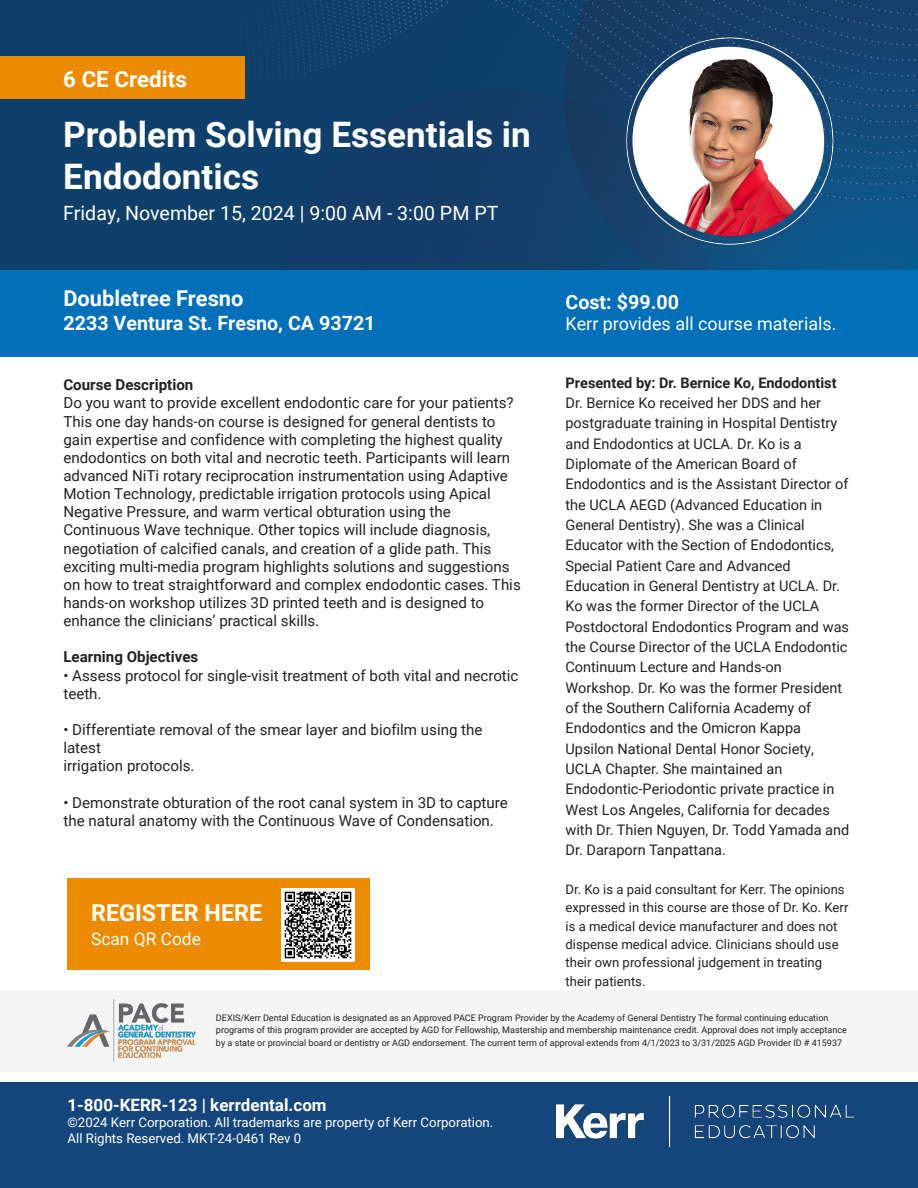
<style>
.page{position:relative;width:918px;height:1188px;background:#fff}
.page>*{position:absolute;margin:0;border:0;box-sizing:border-box;transform-origin:0 0}
.t1{font:700 35.1px/42.2px "Roboto";color:#fff}
.t2{font:700 23.4px "Roboto";color:#fff}
.t3{font:700 22.35px "Roboto";color:#fff}
.t4{font:700 21.75px "Roboto";color:#fff}
.t5{font:700 19.65px "Roboto";color:#fff}
.t6{font:19.65px "Roboto";color:#fff}
.t7{font:18px "Roboto";color:#fff}
.t8{font:17.4px "Roboto";color:#fff}
.t9{font:700 16.95px "Roboto";color:#fff}
.t10{font:15.15px/18.1px "Roboto";color:#222}
.t11{font:700 15.15px "Roboto";color:#222}
.t12{font:14.55px/20.4px "Roboto";color:#222}
.t13{font:700 14.55px "Roboto";color:#222}
.t14{font:13.2px/15.9px "Roboto";color:#fff}
.t15{font:13.05px/18.3px "Roboto";color:#222}
.t16{font:9px/12.6px "Roboto";color:#222}
</style>
<div class="page">
<img style="left:0;top:0;width:918px;height:270px">
<div style="left:0;top:57px;width:245px;height:42px;background:#ed8b00"></div>
<div style="left:0;top:1082px;width:918px;height:106px;background:#14467c"></div>
<img style="left:556px;top:1097px;width:297px;height:50px">
<div style="left:0;top:990px;width:918px;height:81px;background:#f5f5f5"></div>
<img style="left:68px;top:1000px;width:128px;height:62px">
<div style="left:0;top:270px;width:918px;height:87px;background:#0170b9"></div>
<div style="left:68px;top:878px;width:302px;height:91px;background:#ed8b00"></div>
<img style="left:623px;top:35px;width:213px;height:213px">
<img style="left:282px;top:888px;width:73px;height:73px">
<h3 class="t3" style="left:63px;top:63px;width:125px">6 CE Credits</h3>
<h1 class="t1" style="left:63px;top:112px;width:469px">Problem Solving Essentials in<br>Endodontics</h1>
<p class="t6" style="left:63px;top:199px;width:437px">Friday, November 15, 2024 | 9:00 AM - 3:00 PM PT</p>
<h3 class="t4" style="left:63px;top:283px;width:182px">Doubletree Fresno</h3>
<p class="t5" style="left:63px;top:309px;width:314px">2233 Ventura St. Fresno, CA 93721</p>
<p class="t11" style="left:63px;top:374px;width:131px">Course Description</p>
<p class="t10" style="left:63px;top:393px;width:459px">Do you want to provide excellent endodontic care for your patients?<br>This one day hands-on course is designed for general dentists to gain expertise and confidence with completing the highest quality endodontics on both vital and necrotic teeth. Participants will learn advanced NiTi rotary reciprocation instrumentation using Adaptive Motion Technology, predictable irrigation protocols using Apical Negative Pressure, and warm vertical obturation using the Continuous Wave technique. Other topics will include diagnosis, negotiation of calcified canals, and creation of a glide path. This exciting multi-media program highlights solutions and suggestions on how to treat straightforward and complex endodontic cases. This hands-on workshop utilizes 3D printed teeth and is designed to enhance the clinicians’ practical skills.</p>
<p class="t11" style="left:63px;top:646px;width:136px">Learning Objectives</p>
<p class="t10" style="left:63px;top:666px;width:457px">• Assess protocol for single-visit treatment of both vital and necrotic teeth.</p>
<p class="t10" style="left:63px;top:720px;width:421px">• Differentiate removal of the smear layer and biofilm using the latest<br>irrigation protocols.</p>
<p class="t10" style="left:63px;top:792px;width:446px">• Demonstrate obturation of the root canal system in 3D to capture the natural anatomy with the Continuous Wave of Condensation.</p>
<h2 class="t2" style="left:91px;top:897px;width:173px">REGISTER HERE</h2>
<p class="t8" style="left:91px;top:927px;width:111px">Scan QR Code</p>
<p class="t5" style="left:566px;top:288px;width:115px">Cost: $99.00</p>
<p class="t7" style="left:566px;top:311px;width:272px">Kerr provides all course materials.</p>
<p class="t13" style="left:566px;top:372px;width:273px">Presented by: Dr. Bernice Ko, Endodontist</p>
<p class="t12" style="left:566px;top:392px;width:285px">Dr. Bernice Ko received her DDS and her postgraduate training in Hospital Dentistry and Endodontics at UCLA. Dr. Ko is a Diplomate of the American Board of Endodontics and is the Assistant Director of the UCLA AEGD (Advanced Education in General Dentistry). She was a Clinical Educator with the Section of Endodontics, Special Patient Care and Advanced Education in General Dentistry at UCLA. Dr.<br>Ko was the former Director of the UCLA Postdoctoral Endodontics Program and was the Course Director of the UCLA Endodontic Continuum Lecture and Hands-on Workshop. Dr. Ko was the former President of the Southern California Academy of Endodontics and the Omicron Kappa Upsilon National Dental Honor Society, UCLA Chapter. She maintained an Endodontic-Periodontic private practice in West Los Angeles, California for decades with Dr. Thien Nguyen, Dr. Todd Yamada and Dr. Daraporn Tanpattana.</p>
<p class="t15" style="left:566px;top:880px;width:284px">Dr. Ko is a paid consultant for Kerr. The opinions expressed in this course are those of Dr. Ko. Kerr is a medical device manufacturer and does not dispense medical advice. Clinicians should use their own professional judgement in treating their patients.</p>
<p class="t16" style="left:216px;top:1011px;width:633px">DEXIS/Kerr Dental Education is designated as an Approved PACE Program Provider by the Academy of General Dentistry The formal continuing education programs of this program provider are accepted by AGD for Fellowship, Mastership and membership maintenance credit. Approval does not imply acceptance by a state or provincial board or dentistry or AGD endorsement. The current term of approval extends from 4/1/2023 to 3/31/2025 AGD Provider ID # 415937</p>
<p class="t9" style="left:68px;top:1093px;width:261px">1-800-KERR-123 | kerrdental.com</p>
<p class="t14" style="left:68px;top:1114px;width:427px">©2024 Kerr Corporation. All trademarks are property of Kerr Corporation.<br>All Rights Reserved. MKT-24-0461 Rev 0</p>
</div>
